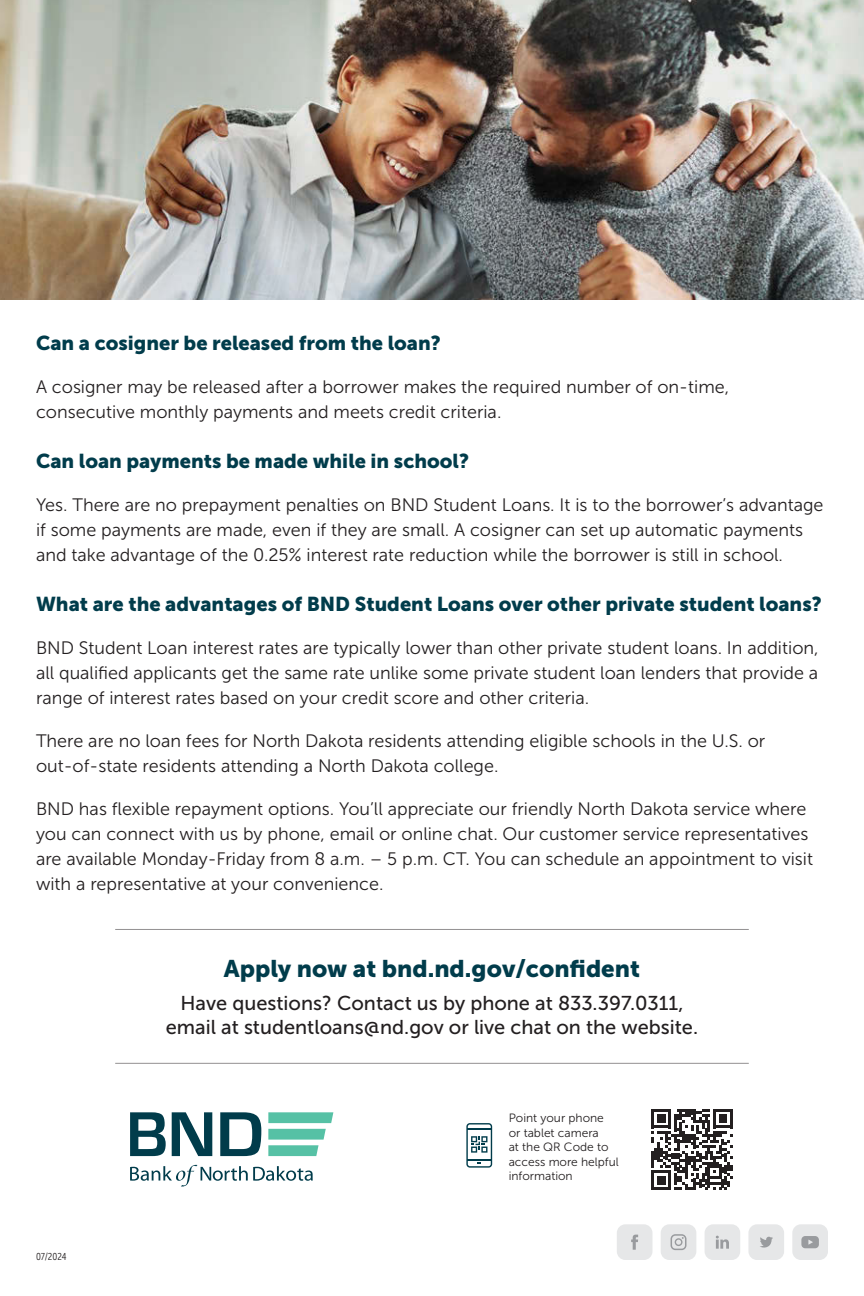
<style>
.page{position:relative;width:864px;height:1296px;background:#fff}
.page>*{position:absolute;margin:0;border:0;box-sizing:border-box;transform-origin:0 0}
.t1{font:24px "Museo Sans 900";color:#013c4b}
.t2{font:20px "Museo Sans 900";color:#013c4b}
.t3{font:20px/24px "Museo Sans 500";color:#231f20;text-align:center}
.t4{font:18px/25px "Museo Sans 300";color:#231f20}
.t5{font:12px/14.4px "Museo Sans 300";color:#231f20}
.t6{font:10px "Museo Sans Cond 300";color:#231f20}
</style>
<div class="page">
<div style="left:617px;top:1224px;width:35px;height:36px;background:#e6e7e8;border-radius:9px"></div>
<svg style="left:631px;top:1235px;width:7px;height:15px"></svg>
<div style="left:661px;top:1224px;width:35px;height:36px;background:#e6e7e8;border-radius:9px"></div>
<svg style="left:671px;top:1234px;width:15px;height:16px"></svg>
<div style="left:705px;top:1224px;width:35px;height:36px;background:#e6e7e8;border-radius:9px"></div>
<svg style="left:716px;top:1236px;width:13px;height:13px"></svg>
<div style="left:748px;top:1224px;width:36px;height:36px;background:#e6e7e8;border-radius:9px"></div>
<svg style="left:760px;top:1237px;width:13px;height:11px"></svg>
<div style="left:792px;top:1224px;width:36px;height:36px;background:#e6e7e8;border-radius:9px"></div>
<svg style="left:801px;top:1236px;width:18px;height:12px"></svg>
<svg style="left:268px;top:1112px;width:65px;height:11px"></svg>
<svg style="left:268px;top:1129px;width:58px;height:27px"></svg>
<svg style="left:130px;top:1165px;width:183px;height:21px"></svg>
<svg style="left:130px;top:1112px;width:36px;height:44px"></svg>
<svg style="left:172px;top:1112px;width:40px;height:44px"></svg>
<svg style="left:220px;top:1112px;width:41px;height:44px"></svg>
<svg style="left:651px;top:1109px;width:82px;height:81px"></svg>
<svg style="left:466px;top:1123px;width:26px;height:45px"></svg>
<img style="left:0;top:0;width:864px;height:299px">
<hr style="left:115px;top:929px;width:634px;height:1px;background:#231f20">
<hr style="left:115px;top:1063px;width:634px;height:1px;background:#231f20">
<p class="t2" style="left:36px;top:332px;width:406px">Can a cosigner be released from the loan?</p>
<p class="t4" style="left:36px;top:374px;width:695px">A cosigner may be released after a borrower makes the required number of on-time, consecutive monthly payments and meets credit criteria.</p>
<p class="t2" style="left:36px;top:450px;width:435px">Can loan payments be made while in school?</p>
<p class="t4" style="left:36px;top:492px;width:789px">Yes. There are no prepayment penalties on BND Student Loans. It is to the borrower’s advantage if some payments are made, even if they are small. A cosigner can set up automatic payments and take advantage of the 0.25% interest rate reduction while the borrower is still in school.</p>
<p class="t2" style="left:36px;top:593px;width:787px">What are the advantages of BND Student Loans over other private student loans?</p>
<p class="t4" style="left:36px;top:635px;width:784px;text-align:justify">BND Student Loan interest rates are typically lower than other private student loans. In addition, all qualified applicants get the same rate unlike some private student loan lenders that provide a range of interest rates based on your credit score and other criteria.</p>
<p class="t4" style="left:36px;top:728px;width:731px">There are no loan fees for North Dakota residents attending eligible schools in the U.S. or out-of-state residents attending a North Dakota college.</p>
<p class="t4" style="left:36px;top:796px;width:779px">BND has flexible repayment options. You’ll appreciate our friendly North Dakota service where you can connect with us by phone, email or online chat. Our customer service representatives are available Monday-Friday from 8 a.m. – 5 p.m. CT. You can schedule an appointment to visit with a representative at your convenience.</p>
<h1 class="t1" style="left:224px;top:955px;width:418px">Apply now at bnd.nd.gov/confident</h1>
<p class="t3" style="left:166px;top:991px;width:534px">Have questions? Contact us by phone at 833.397.0311, email at studentloans@nd.gov or live chat on the website.</p>
<p class="t6" style="left:36px;top:1251px;width:32px">07/2024</p>
<p class="t5" style="left:509px;top:1111px;width:112px">Point your phone<br>or tablet camera<br>at the QR Code to access more helpful information</p>
</div>
